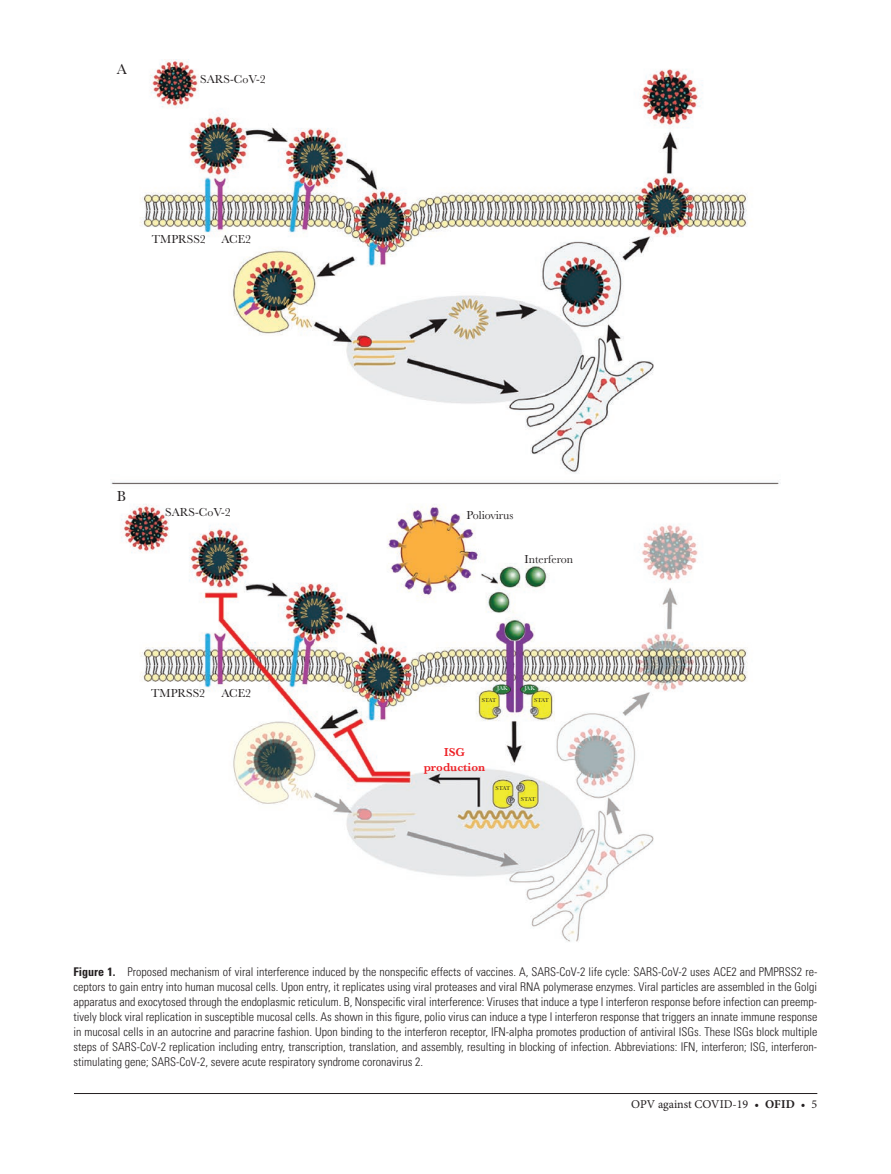
<style>
.page{position:relative;width:891px;height:1174px;background:#fff}
.page>*{position:absolute;margin:0;border:0;box-sizing:border-box;transform-origin:0 0}
.t1{font:15px "Baskerville MT Std";color:#231f20}
.t2{font:300 condensed 12px/15px "Univers LT Std";color:#231f20;text-align:justify}
.t3{font:12px "Baskerville MT Std";color:#231f20}
.t4{font:12px "Minion Pro";color:#231f20}
.t5{font:600 12px/14.4px "Baskerville MT Std";color:#ee2025;text-align:center}
.t6{font:6px "Baskerville MT Std";letter-spacing:-.075em;color:#231f20}
.t7{font:6px "Baskerville MT Std";letter-spacing:-.02em;color:#fff}
.s1{font-weight:700}
</style>
<div class="page">
<hr style="left:74px;top:1093px;width:743px;height:1px;background:#231f20">
<img style="left:111px;top:59px;width:668px;height:883px">
<p class="t1" style="left:117px;top:60px;width:12px">A</p>
<p class="t3" style="left:200px;top:72px;width:67px">SARS-CoV-2</p>
<p class="t3" style="left:152px;top:232px;width:56px">TMPRSS2</p>
<p class="t3" style="left:221px;top:232px;width:31px">ACE2</p>
<p class="t1" style="left:117px;top:488px;width:11px">B</p>
<p class="t3" style="left:165px;top:505px;width:67px">SARS-CoV-2</p>
<p class="t3" style="left:151px;top:686px;width:56px">TMPRSS2</p>
<p class="t3" style="left:221px;top:686px;width:31px">ACE2</p>
<p class="t3" style="left:467px;top:508px;width:48px">Poliovirus</p>
<p class="t3" style="left:524px;top:552px;width:50px">Interferon</p>
<p class="t7" style="left:497px;top:685px;width:12px">JAK</p>
<p class="t7" style="left:524px;top:685px;width:12px">JAK</p>
<p class="t6" style="left:482px;top:696px;width:16px">STAT</p>
<p class="t6" style="left:534px;top:696px;width:16px">STAT</p>
<p class="t5" style="left:424px;top:745px;width:63px">ISG production</p>
<p class="t6" style="left:495px;top:784px;width:16px">STAT</p>
<p class="t6" style="left:521px;top:796px;width:16px">STAT</p>
<p class="t2" style="left:74px;top:964px;width:745px"><span class="s1">Figure 1.</span> Proposed mechanism of viral interference induced by the nonspecific effects of vaccines. A, SARS-CoV-2 life cycle: SARS-CoV-2 uses ACE2 and PMPRSS2 re&shy;ceptors to gain entry into human mucosal cells. Upon entry, it replicates using viral proteases and viral RNA polymerase enzymes. Viral particles are assembled in the Golgi apparatus and exocytosed through the endoplasmic reticulum. B, Nonspecific viral interference: Viruses that induce a type I interferon response before infection can preemp&shy;tively block viral replication in susceptible mucosal cells. As shown in this figure, polio virus can induce a type I interferon response that triggers an innate immune response in mucosal cells in an autocrine and paracrine fashion. Upon binding to the interferon receptor, IFN-alpha promotes production of antiviral ISGs. These ISGs block multiple steps of SARS-CoV-2 replication including entry, transcription, translation, and assembly, resulting in blocking of infection. Abbreviations: IFN, interferon; ISG, interferon&shy;stimulating gene; SARS-CoV-2, severe acute respiratory syndrome coronavirus 2.</p>
<p class="t4" style="left:631px;top:1096px;width:188px">OPV against COVID-19 • <span class="s1">ofid</span> • 5</p>
</div>
